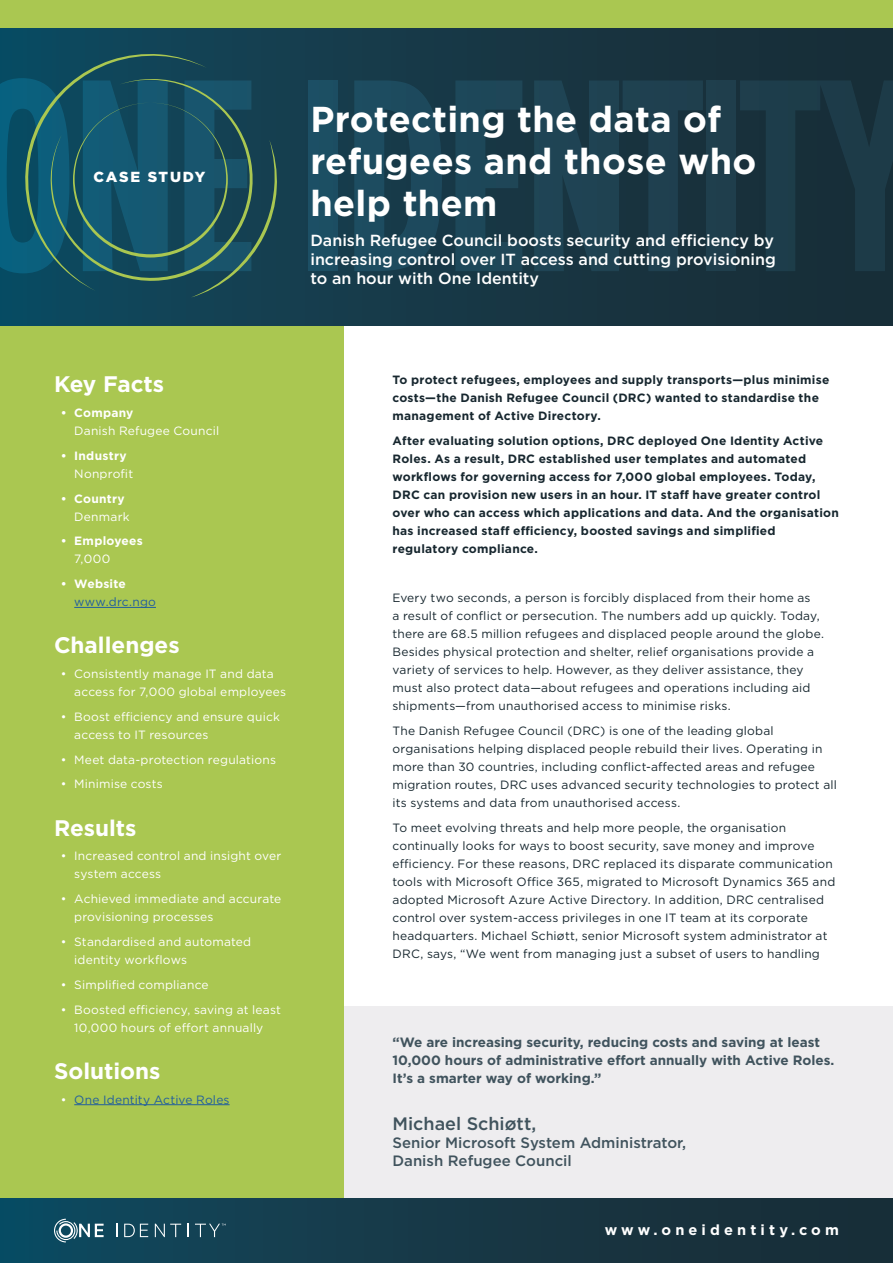
<style>
.page{position:relative;width:893px;height:1263px;background:#fff}
.page>*{position:absolute;margin:0;border:0;box-sizing:border-box;transform-origin:0 0}
.t1{font:700 36px/42px "Gotham";letter-spacing:.01em;color:#fff}
.t2{font:700 22.5px "Gotham";color:#fff}
.t3{font:500 18px "Gotham";color:#40535d}
.t4{font:500 16.05px/19.4px "Gotham";color:#fff}
.t5{font:500 15px/18px "Gotham";color:#40535d}
.t6{font:700 14.55px "Gotham";letter-spacing:.285em;color:#fff}
.t7{font:900 14.55px "Gotham";letter-spacing:.115em;color:#fff}
.t8{font:700 13.5px/18px "Gotham";color:#40535d}
.t9{font:12px/18px "Gotham";letter-spacing:.015em;color:#17272f}
.t10{font:700 12px/18px "Gotham";letter-spacing:.02em;color:#17272f}
.t11{font:12px/18px "Gotham";letter-spacing:.015em;color:#fff}
.t12{font:700 12px "Gotham";letter-spacing:.02em;color:#fff}
.t13{font:12px "Gotham";letter-spacing:.015em;color:#215e9e}
.s1{color:#fff}
</style>
<div class="page">
<div style="left:0;top:326px;width:344px;height:872px;background:#aac751"></div>
<div style="left:0;top:0;width:893px;height:326px;background:linear-gradient(to right,#0f495f,#1b2a33)"></div>
<div style="left:308px;top:80px;width:30px;height:191px;background:#1c4f63"></div>
<svg style="left:354px;top:80px;width:88px;height:191px;background:#1b4658"></svg>
<svg style="left:455px;top:80px;width:67px;height:191px;background:#1b4152"></svg>
<svg style="left:534px;top:80px;width:169px;height:191px;background:#1c3c4a"></svg>
<div style="left:706px;top:80px;width:30px;height:191px;background:#1f3e4c"></div>
<svg style="left:740px;top:80px;width:153px;height:191px;background:#1a3541"></svg>
<div style="left:0;top:0;width:893px;height:27px;background:#aac751"></div>
<svg style="left:0;top:52px;width:278px;height:245px;background:#185464"></svg>
<div style="left:0;top:1198px;width:893px;height:65px;background:linear-gradient(to right,#0f495f,#1b2a33)"></div>
<svg style="left:116px;top:1224px;width:2px;height:13px"></svg>
<svg style="left:124px;top:1224px;width:24px;height:13px"></svg>
<svg style="left:155px;top:1224px;width:26px;height:13px"></svg>
<svg style="left:187px;top:1224px;width:2px;height:13px"></svg>
<svg style="left:195px;top:1224px;width:31px;height:13px"></svg>
<svg style="left:54px;top:1219px;width:50px;height:23px"></svg>
<hr style="left:74px;top:607px;width:82px;height:1px;background:#215e9e">
<hr style="left:74px;top:1104px;width:156px;height:1px;background:#215e9e">
<div style="left:344px;top:1007px;width:549px;height:191px;background:#eeedef"></div>
<p class="t7" style="left:94px;top:166px;width:113px">CASE STUDY</p>
<h1 class="t1" style="left:310px;top:98px;width:448px">Protecting the data of refugees and those who help them</h1>
<h3 class="t4" style="left:310px;top:230px;width:467px">Danish Refugee Council boosts security and efficiency by increasing control over IT access and cutting provisioning to an hour with One Identity</h3>
<h2 class="t2" style="left:54px;top:369px;width:112px">Key Facts</h2>
<p class="t12" style="left:61px;top:405px;width:74px">• Company</p>
<p class="t11" style="left:74px;top:422px;width:146px">Danish Refugee Council</p>
<p class="t12" style="left:61px;top:448px;width:67px">• Industry</p>
<p class="t11" style="left:74px;top:464px;width:60px">Nonprofit</p>
<p class="t12" style="left:61px;top:490px;width:66px">• Country</p>
<p class="t11" style="left:74px;top:507px;width:57px">Denmark</p>
<p class="t12" style="left:61px;top:533px;width:83px">• Employees</p>
<p class="t11" style="left:74px;top:550px;width:38px">7,000</p>
<p class="t12" style="left:61px;top:576px;width:67px">• Website</p>
<p class="t13" style="left:74px;top:594px;width:83px">www.drc.ngo</p>
<h2 class="t2" style="left:54px;top:630px;width:127px">Challenges</h2>
<p class="t11" style="left:74px;top:665px;width:213px;text-indent:-14px">• Consistently manage IT and data access for 7,000 global employees</p>
<p class="t11" style="left:74px;top:707px;width:207px;text-indent:-14px">• Boost efficiency and ensure quick access to IT resources</p>
<p class="t11" style="left:61px;top:750px;width:217px">• Meet data-protection regulations</p>
<p class="t11" style="left:61px;top:775px;width:104px">• Minimise costs</p>
<h2 class="t2" style="left:54px;top:813px;width:84px">Results</h2>
<p class="t11" style="left:74px;top:847px;width:209px;text-indent:-14px">• Increased control and insight over system access</p>
<p class="t11" style="left:74px;top:890px;width:209px;text-indent:-14px">• Achieved immediate and accurate provisioning processes</p>
<p class="t11" style="left:74px;top:932px;width:178px;text-indent:-14px">• Standardised and automated identity workflows</p>
<p class="t11" style="left:61px;top:975px;width:149px">• Simplified compliance</p>
<p class="t11" style="left:61px;top:1000px;width:222px;text-align:center">• Boosted efficiency, saving at least<br>10,000 hours of effort annually</p>
<h2 class="t2" style="left:54px;top:1056px;width:108px">Solutions</h2>
<p class="t13" style="left:61px;top:1091px;width:170px"><span class="s1">•</span> One Identity Active Roles</p>
<p class="t10" style="left:392px;top:371px;width:438px">To protect refugees, employees and supply transports—plus minimise costs—the Danish Refugee Council (DRC) wanted to standardise the management of Active Directory.</p>
<p class="t10" style="left:392px;top:431px;width:448px">After evaluating solution options, DRC deployed One Identity Active Roles. As a result, DRC established user templates and automated workflows for governing access for 7,000 global employees. Today, DRC can provision new users in an hour. IT staff have greater control over who can access which applications and data. And the organisation has increased staff efficiency, boosted savings and simplified regulatory compliance.</p>
<p class="t9" style="left:392px;top:589px;width:433px">Every two seconds, a person is forcibly displaced from their home as<br>a result of conflict or persecution. The numbers add up quickly. Today, there are 68.5 million refugees and displaced people around the globe.<br>Besides physical protection and shelter, relief organisations provide a variety of services to help. However, as they deliver assistance, they must also protect data—about refugees and operations including aid shipments—from unauthorised access to minimise risks.</p>
<p class="t9" style="left:392px;top:721px;width:446px">The Danish Refugee Council (DRC) is one of the leading global organisations helping displaced people rebuild their lives. Operating in more than 30 countries, including conflict-affected areas and refugee migration routes, DRC uses advanced security technologies to protect all its systems and data from unauthorised access.</p>
<p class="t9" style="left:392px;top:818px;width:444px">To meet evolving threats and help more people, the organisation continually looks for ways to boost security, save money and improve efficiency. For these reasons, DRC replaced its disparate communication tools with Microsoft Office 365, migrated to Microsoft Dynamics 365 and adopted Microsoft Azure Active Directory. In addition, DRC centralised control over system-access privileges in one IT team at its corporate headquarters. Michael Schiøtt, senior Microsoft system administrator at DRC, says, “We went from managing just a subset of users to handling</p>
<p class="t8" style="left:392px;top:1033px;width:443px">“We are increasing security, reducing costs and saving at least<br>10,000 hours of administrative effort annually with Active Roles.<br>It’s a smarter way of working.”</p>
<h3 class="t3" style="left:392px;top:1112px;width:145px">Michael Schiøtt,</h3>
<p class="t5" style="left:392px;top:1133px;width:295px">Senior Microsoft System Administrator,<br>Danish Refugee Council</p>
<p class="t6" style="left:605px;top:1220px;width:236px">www.oneidentity.com</p>
</div>
